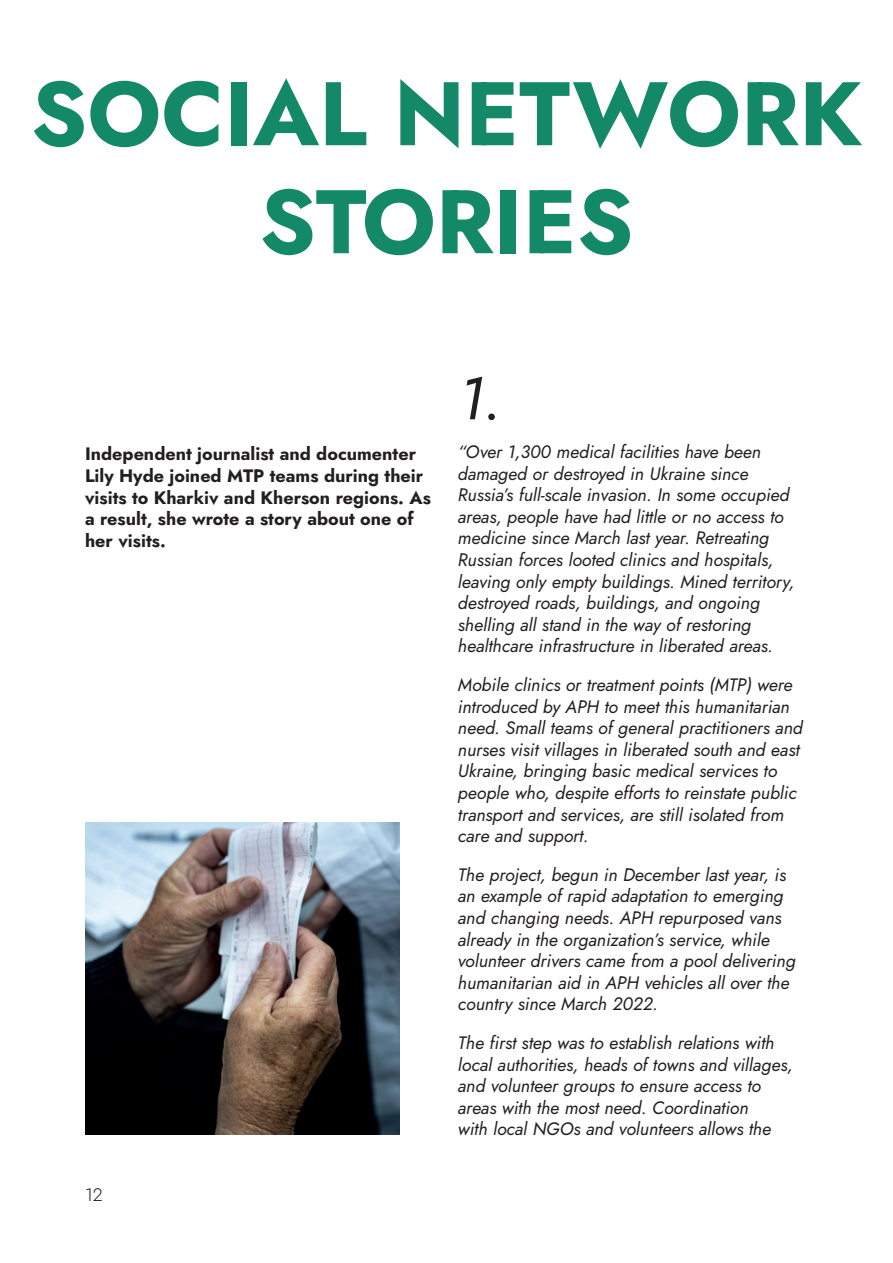
<style>
.page{position:relative;width:893px;height:1263px;background:#fff}
.page>*{position:absolute;margin:0;border:0;box-sizing:border-box;transform-origin:0 0}
.t1{font:700 90px/108px "Jost";color:#148967;text-align:center}
.t2{font:italic 60px "Jost";color:#231f20}
.t3{font:italic 18px/21.6px "Jost";color:#231f20}
.t4{font:700 18px/21.6px "Jost";color:#231f20}
.t5{font:300 18px "Jost";color:#231f20}
</style>
<div class="page">
<img style="left:85px;top:822px;width:315px;height:313px">
<h1 class="t1" style="left:31px;top:61px;width:833px">SOCIAL NETWORK<br>STORIES</h1>
<p class="t4" style="left:85px;top:443px;width:347px">Independent journalist and documenter Lily Hyde joined MTP teams during their visits to Kharkiv and Kherson regions. As a result, she wrote a story about one of her visits.</p>
<p class="t5" style="left:85px;top:1183px;width:19px">12</p>
<h2 class="t2" style="left:458px;top:357px;width:45px">1.</h2>
<p class="t3" style="left:458px;top:441px;width:338px">“Over 1,300 medical facilities have been damaged or destroyed in Ukraine since Russia’s full-scale invasion. In some occupied areas, people have had little or no access to medicine since March last year. Retreating Russian forces looted clinics and hospitals, leaving only empty buildings. Mined territory, destroyed roads, buildings, and ongoing shelling all stand in the way of restoring healthcare infrastructure in liberated areas.</p>
<p class="t3" style="left:458px;top:674px;width:346px">Mobile clinics or treatment points (MTP) were introduced by APH to meet this humanitarian need. Small teams of general practitioners and nurses visit villages in liberated south and east Ukraine, bringing basic medical services to people who, despite efforts to reinstate public transport and services, are still isolated from care and support.</p>
<p class="t3" style="left:458px;top:864px;width:339px">The project, begun in December last year, is an example of rapid adaptation to emerging and changing needs. APH repurposed vans already in the organization’s service, while volunteer drivers came from a pool delivering humanitarian aid in APH vehicles all over the country since March 2022.</p>
<p class="t3" style="left:458px;top:1032px;width:336px">The first step was to establish relations with local authorities, heads of towns and villages, and volunteer groups to ensure access to areas with the most need. Coordination<br>with local NGOs and volunteers allows the</p>
</div>
